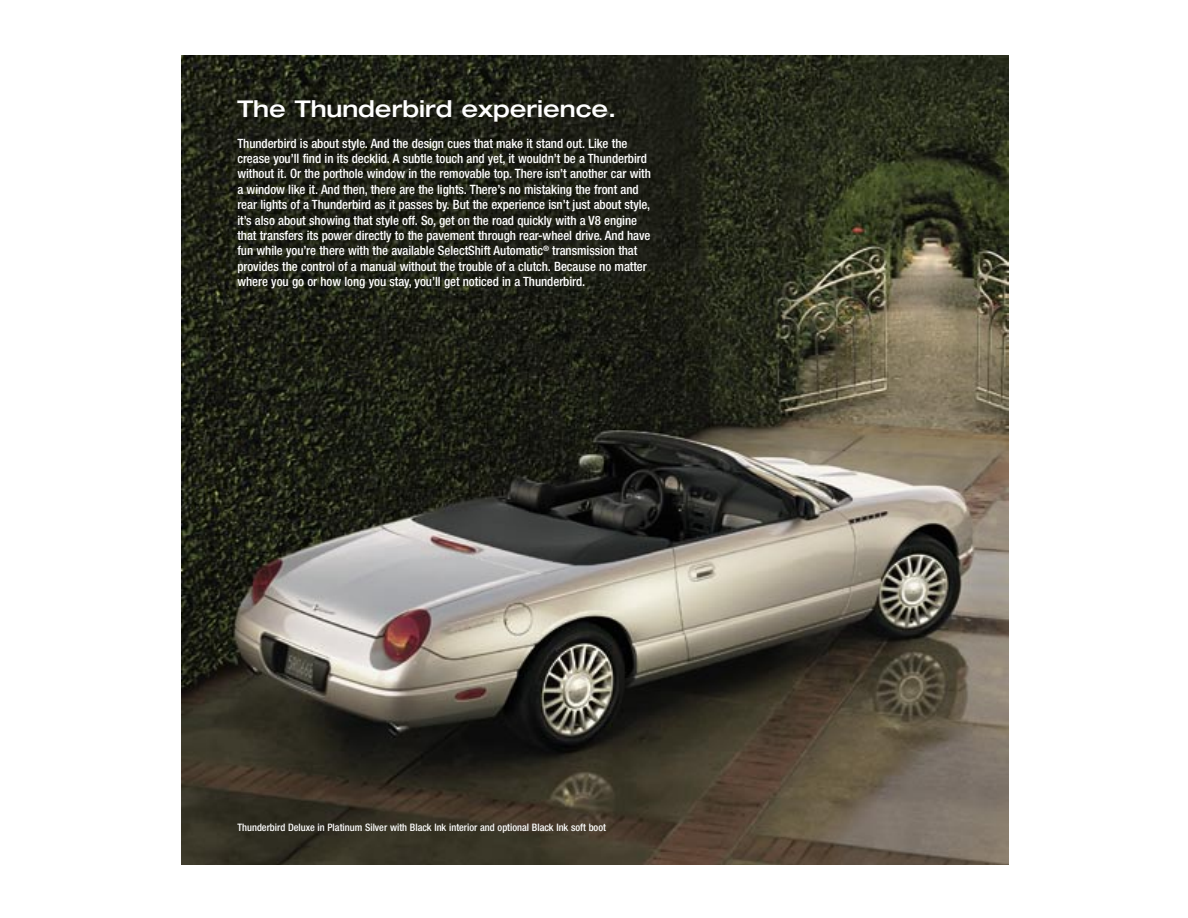
<style>
.page{position:relative;width:1188px;height:918px;background:#fff}
.page>*{position:absolute;margin:0;border:0;box-sizing:border-box;transform-origin:0 0}
.Headlines{font:500 expanded 23.1px "Helvetica Neue";color:#fff}
.Body_Copy{font:500 condensed 12.9px/15.5px "Helvetica Neue";letter-spacing:-.005em;color:#fff}
.Captions{font:500 condensed 10.35px "Helvetica Neue";color:#fff}
</style>
<div class="page">
<img style="left:182px;top:55px;width:827px;height:810px">
<p class="Headlines" style="left:237px;top:94px;width:381px">The Thunderbird experience.</p>
<p class="Body_Copy" style="left:237px;top:135px;width:415px">Thunderbird is about style. And the design cues that make it stand out. Like the crease you’ll find in its decklid. A subtle touch and yet, it wouldn’t be a Thunderbird without it. Or the porthole window in the removable top. There isn’t another car with a window like it. And then, there are the lights. There’s no mistaking the front and rear lights of a Thunderbird as it passes by. But the experience isn’t just about style, it’s also about showing that style off. So, get on the road quickly with a V8 engine that transfers its power directly to the pavement through rear-wheel drive. And have fun while you’re there with the available SelectShift Automatic<sup>®</sup> transmission that provides the control of a manual without the trouble of a clutch. Because no matter where you go or how long you stay, you’ll get noticed in a Thunderbird.</p>
<p class="Captions" style="left:237px;top:821px;width:370px">Thunderbird Deluxe in Platinum Silver with Black Ink interior and optional Black Ink soft boot</p>
</div>
